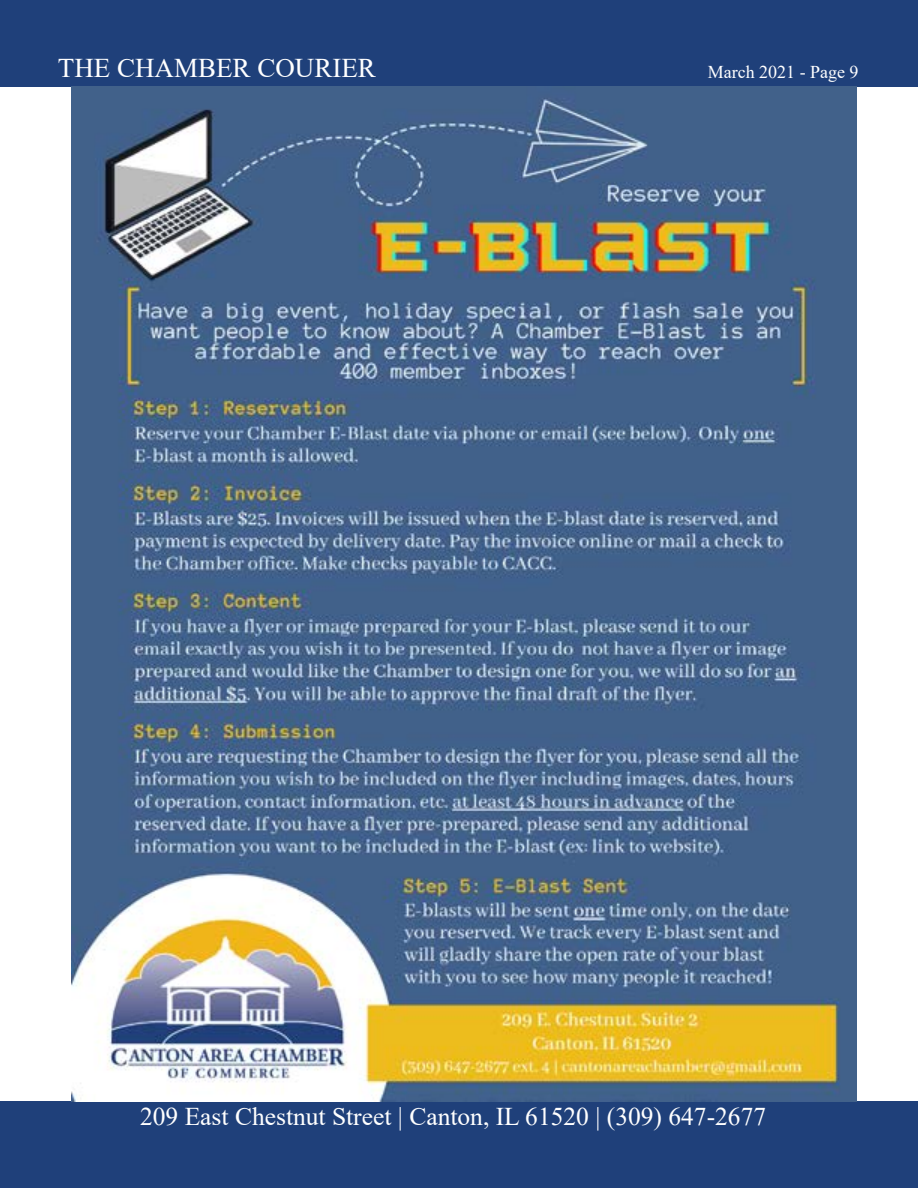
<style>
.page{position:relative;width:918px;height:1188px;background:#fff}
.page>*{position:absolute;margin:0;border:0;box-sizing:border-box;transform-origin:0 0}
.t1{font:27px "Times New Roman";color:#fff}
.t2{font:25.5px "Times New Roman";color:#fff}
.t3{font:18px "Times New Roman";color:#fff}
</style>
<div class="page">
<div style="left:0;top:0;width:918px;height:86px;background:#1f407a"></div>
<div style="left:0;top:1102px;width:918px;height:86px;background:#1f407a"></div>
<img style="left:71px;top:86px;width:786px;height:1016px">
<p class="t1" style="left:58px;top:49px;width:320px">THE CHAMBER COURIER</p>
<p class="t3" style="left:708px;top:60px;width:152px">March 2021 - Page 9</p>
<p class="t2" style="left:140px;top:1099px;width:628px">209 East Chestnut Street | Canton, IL 61520 | (309) 647-2677</p>
</div>
